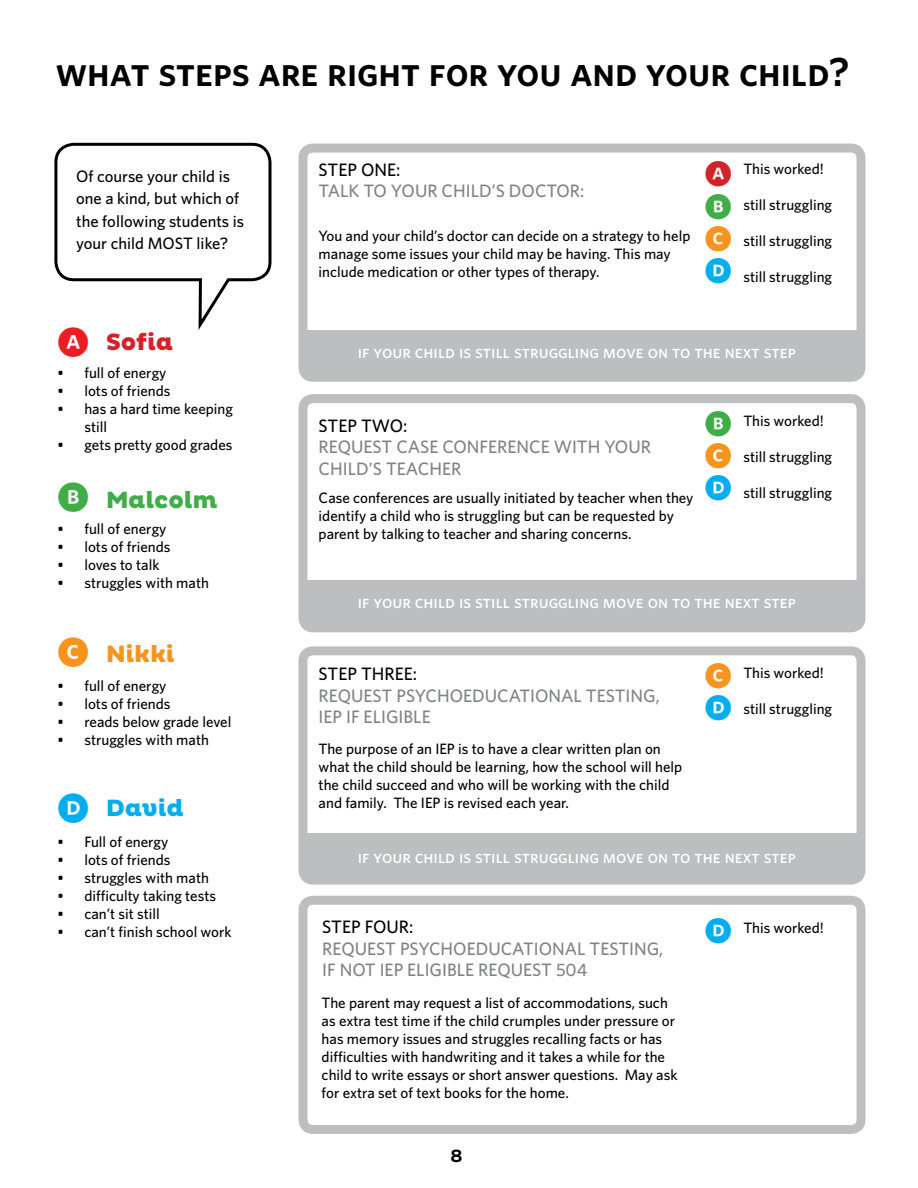
<style>
.page{position:relative;width:918px;height:1188px;background:#fff}
.page>*{position:absolute;margin:0;border:0;box-sizing:border-box;transform-origin:0 0}
.t1{font:40.5px "Whitney HTF Semi Bold SC";color:#000}
.t2{font:31.5px "Whitney Index Black Round Bd";color:#ed1d24}
.t3{font:31.5px "Whitney Index Black Round Bd";color:#41ad49}
.t4{font:31.5px "Whitney Index Black Round Bd";color:#f7941e}
.t5{font:31.5px "Whitney Index Black Round Bd";color:#00aeef}
.t6{font:27px "Whitney Index Black Round Bd";color:#00aeef}
.t7{font:27px "Whitney Index Black Round Bd";color:#f7941e}
.t8{font:27px "Whitney Index Black Round Bd";color:#41ad49}
.t9{font:27px "Whitney Index Black Round Bd";color:#d2232a}
.t10{font:800 24px "Pluto";letter-spacing:-.01em;color:#41ad49}
.t11{font:800 24px "Pluto";letter-spacing:-.015em;color:#d2232a}
.t12{font:800 24px "Pluto";letter-spacing:-.01em;color:#f7941e}
.t13{font:800 24px "Pluto";letter-spacing:-.01em;color:#00aeef}
.t14{font:500 18px/21.6px "Whitney HTF";color:#808285}
.t15{font:18px "Whitney HTF Medium SC";color:#fff}
.t16{font:500 18px "Whitney HTF";color:#000}
.t17{font:500 18px "Pluto";color:#000}
.t18{font:500 16.5px/22.5px "Whitney HTF";color:#000}
.t19{font:500 15px/18px "Whitney HTF";color:#000}
</style>
<div class="page">
<div style="left:299px;top:144px;width:567px;height:238px;border:9px solid #bcbec0;border-radius:10px"></div>
<div style="left:299px;top:394px;width:567px;height:238px;border:9px solid #bcbec0;border-radius:10px"></div>
<div style="left:299px;top:646px;width:567px;height:239px;border:9px solid #bcbec0;border-radius:10px"></div>
<div style="left:299px;top:896px;width:567px;height:238px;border:9px solid #bcbec0;border-radius:10px"></div>
<svg style="left:54px;top:142px;width:218px;height:188px"></svg>
<div style="left:303px;top:330px;width:555px;height:44px;background:#bcbec0"></div>
<div style="left:303px;top:580px;width:555px;height:45px;background:#bcbec0"></div>
<div style="left:303px;top:833px;width:555px;height:45px;background:#bcbec0"></div>
<h1 class="t1" style="left:56px;top:48px;width:795px">what steps are right for you and your child?</h1>
<p class="t18" style="left:76px;top:164px;width:169px">Of course your child is one a kind, but which of the following students is your child MOST like?</p>
<h2 class="t2" style="left:57px;top:328px;width:33px">A</h2>
<h3 class="t11" style="left:106px;top:328px;width:69px">Sofia</h3>
<p class="t19" style="left:57px;top:363px;width:111px">• full of energy</p>
<p class="t19" style="left:57px;top:381px;width:115px">• lots of friends</p>
<p class="t19" style="left:84px;top:399px;width:150px;text-indent:-27px">• has a hard time keeping still</p>
<p class="t19" style="left:57px;top:435px;width:177px">• gets pretty good grades</p>
<h2 class="t3" style="left:57px;top:482px;width:33px">B</h2>
<h3 class="t10" style="left:106px;top:486px;width:113px">Malcolm</h3>
<p class="t19" style="left:57px;top:519px;width:111px">• full of energy</p>
<p class="t19" style="left:57px;top:537px;width:115px">• lots of friends</p>
<p class="t19" style="left:57px;top:555px;width:104px">• loves to talk</p>
<p class="t19" style="left:57px;top:573px;width:153px">• struggles with math</p>
<h2 class="t4" style="left:57px;top:638px;width:33px">C</h2>
<h3 class="t12" style="left:106px;top:640px;width:71px">Nikki</h3>
<p class="t19" style="left:57px;top:677px;width:111px">• full of energy</p>
<p class="t19" style="left:57px;top:695px;width:115px">• lots of friends</p>
<p class="t19" style="left:57px;top:713px;width:175px">• reads below grade level</p>
<p class="t19" style="left:57px;top:731px;width:153px">• struggles with math</p>
<h2 class="t5" style="left:57px;top:793px;width:33px">D</h2>
<h3 class="t13" style="left:106px;top:794px;width:80px">David</h3>
<p class="t19" style="left:57px;top:832px;width:113px">• Full of energy</p>
<p class="t19" style="left:57px;top:850px;width:115px">• lots of friends</p>
<p class="t19" style="left:57px;top:868px;width:153px">• struggles with math</p>
<p class="t19" style="left:57px;top:886px;width:160px">• difficulty taking tests</p>
<p class="t19" style="left:57px;top:904px;width:104px">• can’t sit still</p>
<p class="t19" style="left:57px;top:922px;width:176px">• can’t finish school work</p>
<p class="t16" style="left:319px;top:158px;width:83px">STEP ONE:</p>
<p class="t14" style="left:319px;top:180px;width:267px">TALK TO YOUR CHILD’S DOCTOR:</p>
<p class="t19" style="left:319px;top:226px;width:373px">You and your child’s doctor can decide on a strategy to help manage some issues your child may be having. This may include medication or other types of therapy.</p>
<h3 class="t9" style="left:705px;top:161px;width:29px">A</h3>
<h3 class="t8" style="left:705px;top:194px;width:29px">B</h3>
<h3 class="t7" style="left:705px;top:226px;width:29px">C</h3>
<h3 class="t6" style="left:705px;top:258px;width:29px">D</h3>
<p class="t19" style="left:743px;top:159px;width:82px">This worked!</p>
<p class="t19" style="left:743px;top:195px;width:90px">still struggling</p>
<p class="t19" style="left:743px;top:231px;width:90px">still struggling</p>
<p class="t19" style="left:743px;top:267px;width:90px">still struggling</p>
<p class="t15" style="left:358px;top:341px;width:439px">if your child is still struggling move on to the next step</p>
<p class="t16" style="left:319px;top:415px;width:90px">STEP TWO:</p>
<p class="t14" style="left:319px;top:436px;width:334px">REQUEST CASE CONFERENCE WITH YOUR<br>CHILD’S TEACHER</p>
<p class="t19" style="left:319px;top:489px;width:376px">Case conferences are usually initiated by teacher when they identify a child who is struggling but can be requested by parent by talking to teacher and sharing concerns.</p>
<h3 class="t8" style="left:705px;top:411px;width:29px">B</h3>
<h3 class="t7" style="left:705px;top:443px;width:29px">C</h3>
<h3 class="t6" style="left:705px;top:475px;width:29px">D</h3>
<p class="t19" style="left:743px;top:411px;width:82px">This worked!</p>
<p class="t19" style="left:743px;top:447px;width:90px">still struggling</p>
<p class="t19" style="left:743px;top:483px;width:90px">still struggling</p>
<p class="t15" style="left:358px;top:591px;width:439px">if your child is still struggling move on to the next step</p>
<p class="t16" style="left:319px;top:663px;width:100px">STEP THREE:</p>
<p class="t14" style="left:319px;top:684px;width:343px">REQUEST PSYCHOEDUCATIONAL TESTING,<br>IEP IF ELIGIBLE</p>
<p class="t19" style="left:319px;top:740px;width:365px">The purpose of an IEP is to have a clear written plan on what the child should be learning, how the school will help the child succeed and who will be working with the child and family. The IEP is revised each year.</p>
<h3 class="t7" style="left:705px;top:663px;width:29px">C</h3>
<h3 class="t6" style="left:705px;top:695px;width:29px">D</h3>
<p class="t19" style="left:743px;top:663px;width:82px">This worked!</p>
<p class="t19" style="left:743px;top:699px;width:90px">still struggling</p>
<p class="t15" style="left:358px;top:846px;width:439px">if your child is still struggling move on to the next step</p>
<p class="t16" style="left:322px;top:916px;width:93px">STEP FOUR:</p>
<p class="t14" style="left:322px;top:937px;width:343px">REQUEST PSYCHOEDUCATIONAL TESTING,<br>IF NOT IEP ELIGIBLE REQUEST 504</p>
<p class="t19" style="left:322px;top:993px;width:357px">The parent may request a list of accommodations, such as extra test time if the child crumples under pressure or has memory issues and struggles recalling facts or has difficulties with handwriting and it takes a while for the child to write essays or short answer questions. May ask for extra set of text books for the home.</p>
<p class="t17" style="left:450px;top:1145px;width:14px">8</p>
<h3 class="t6" style="left:705px;top:918px;width:29px">D</h3>
<p class="t19" style="left:743px;top:919px;width:82px">This worked!</p>
</div>
